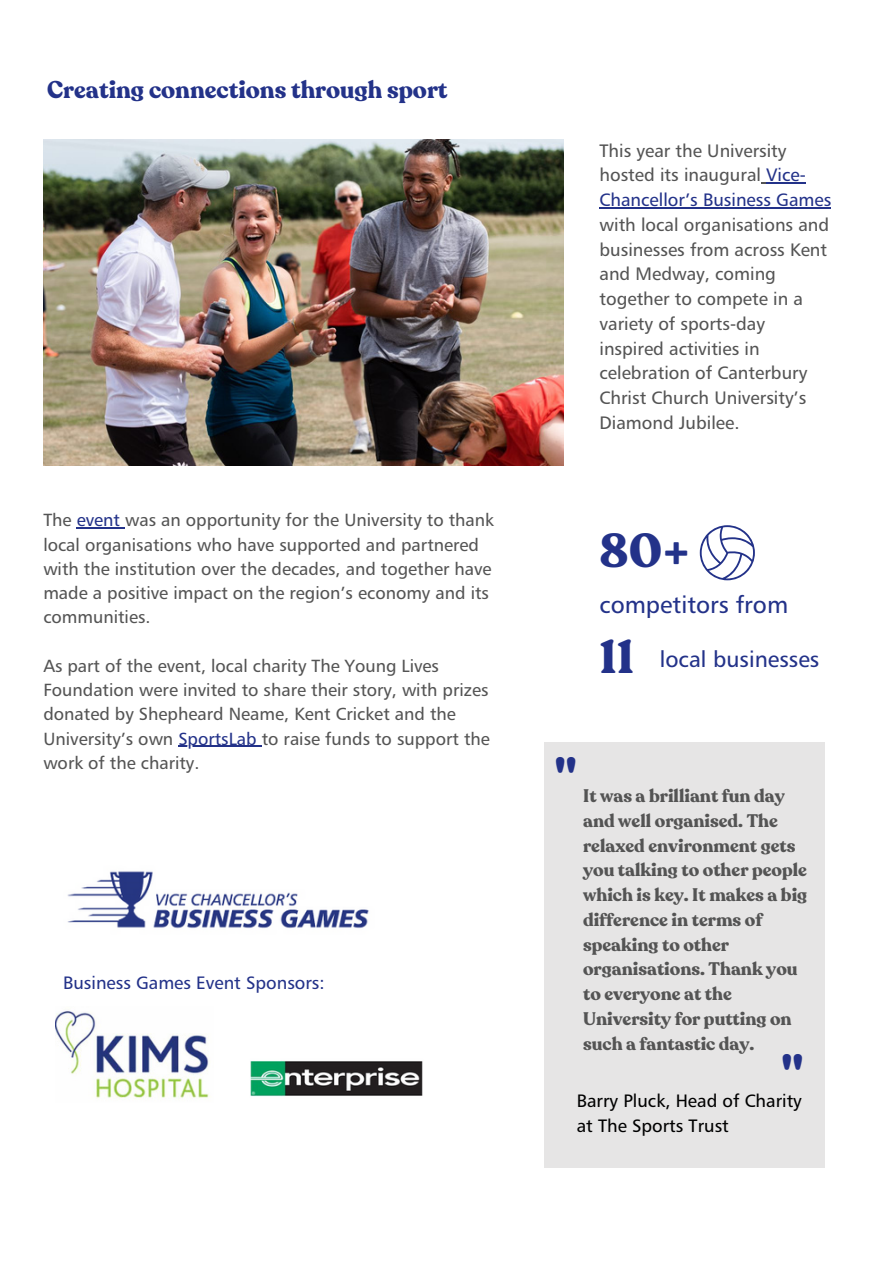
<style>
.page{position:relative;width:893px;height:1264px;background:#fff}
.page>*{position:absolute;margin:0;border:0;box-sizing:border-box;transform-origin:0 0}
.t1{font:700 47.25px "Recoleta";color:#233289}
.t2{font:700 24px "Recoleta";color:#233289}
.t3{font:24px "Humanist 777 BT Roman B";color:#233289}
.t4{font:22.5px "Humanist 777 BT Roman B";color:#233289}
.t5{font:18px/24.8px "Humanist 777 BT Roman B";color:#545454}
.t6{font:700 18px/24.8px "Recoleta";color:#545454}
.t7{font:18px/24.8px "Humanist 777 BT Roman B";color:#000}
.t8{font:18px "Humanist 777 BT Roman B";color:#233289}
.t9{font:17.55px/24.3px "Humanist 777 BT Roman B";color:#545454}
.s1{color:#233289}
</style>
<div class="page">
<img style="left:55px;top:1011px;width:125px;height:88px">
<img style="left:180px;top:1034px;width:243px;height:64px">
<svg style="left:699px;top:525px;width:55px;height:55px"></svg>
<img style="left:43px;top:139px;width:521px;height:326px">
<div style="left:544px;top:742px;width:280px;height:425px;background:#e6e5e5"></div>
<img style="left:67px;top:871px;width:302px;height:58px">
<hr style="left:77px;top:527px;width:48px;height:1px;background:#233289">
<hr style="left:178px;top:745px;width:84px;height:1px;background:#233289">
<hr style="left:766px;top:182px;width:39px;height:2px;background:#233289">
<hr style="left:599px;top:207px;width:232px;height:1px;background:#233289">
<h2 class="t2" style="left:47px;top:74px;width:402px">Creating connections through sport</h2>
<p class="t9" style="left:43px;top:508px;width:452px">The <span class="s1">event</span> was an opportunity for the University to thank local organisations who have supported and partnered with the institution over the decades, and together have made a positive impact on the region’s economy and its communities.</p>
<p class="t9" style="left:43px;top:653px;width:448px">As part of the event, local charity The Young Lives Foundation were invited to share their story, with prizes donated by Shepheard Neame, Kent Cricket and the University’s own <span class="s1">SportsLab</span> to raise funds to support the work of the charity.</p>
<p class="t8" style="left:63px;top:971px;width:263px">Business Games Event Sponsors:</p>
<p class="t5" style="left:599px;top:138px;width:233px">This year the University hosted its inaugural <span class="s1">Vice-<br>Chancellor’s Business Games</span></p>
<p class="t5" style="left:599px;top:212px;width:231px">with local organisations and businesses from across Kent and Medway, coming together to compete in a variety of sports-day inspired activities in celebration of Canterbury<br>Christ Church University’s<br>Diamond Jubilee.</p>
<h1 class="t1" style="left:599px;top:519px;width:92px">80+</h1>
<h2 class="t3" style="left:599px;top:590px;width:190px">competitors from</h2>
<h1 class="t1" style="left:599px;top:625px;width:36px">11</h1>
<p class="t4" style="left:659px;top:645px;width:161px">local businesses</p>
<h1 class="t1" style="left:555px;top:744px;width:23px">"</h1>
<p class="t6" style="left:583px;top:784px;width:226px">It was a brilliant fun day and well organised. The relaxed environment gets you talking to other people which is key. It makes a big difference in terms of speaking to other organisations. Thank you to everyone at the<br>University for putting on such a fantastic day.</p>
<h1 class="t1" style="left:781px;top:1040px;width:23px">"</h1>
<p class="t7" style="left:576px;top:1088px;width:226px">Barry Pluck, Head of Charity at The Sports Trust</p>
</div>
